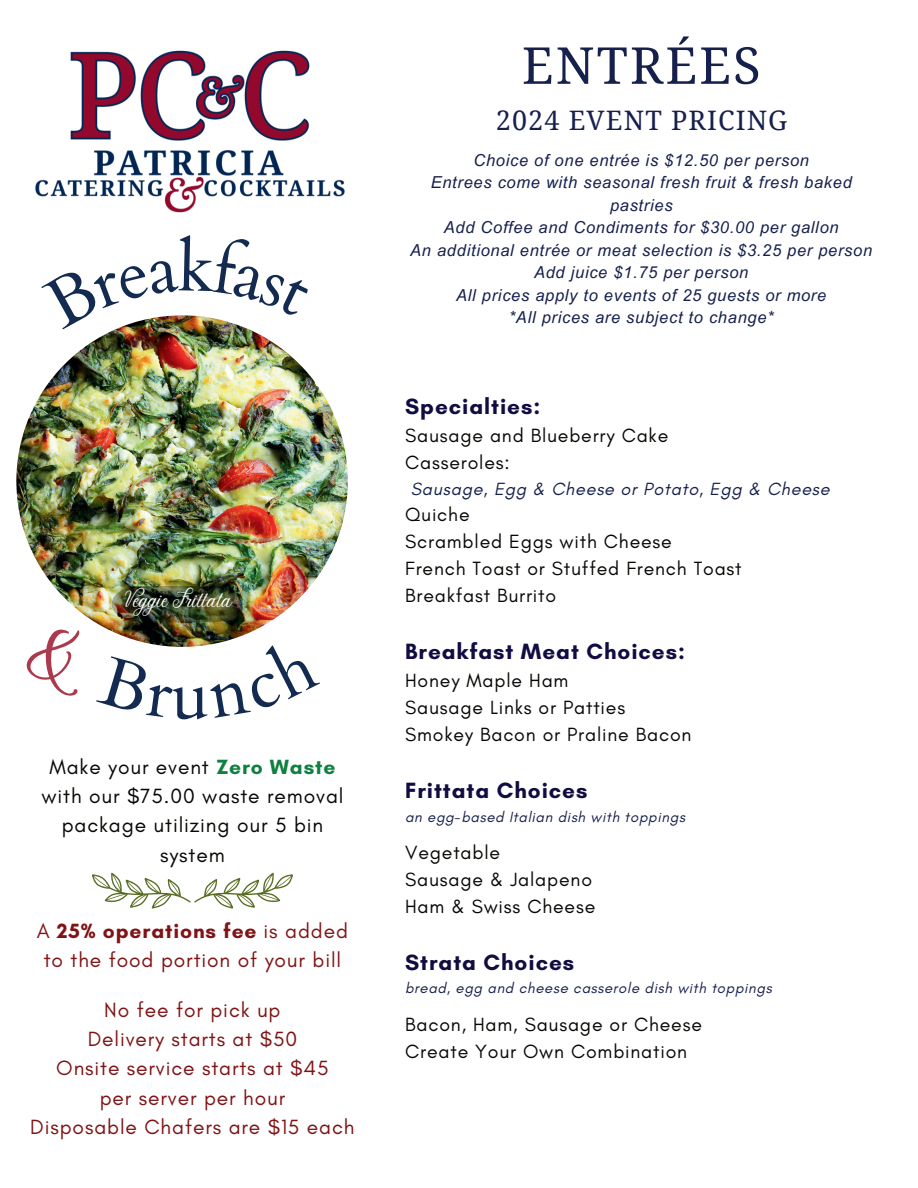
<style>
.page{position:relative;width:918px;height:1188px;background:#fff}
.page>*{position:absolute;margin:0;border:0;box-sizing:border-box;transform-origin:0 0}
.t1{font:68.85px "Cardo";color:#132b50}
.t2{font:50.85px "Noto Serif";letter-spacing:.04em;color:#16204d}
.t3{font:26.85px "Noto Serif";letter-spacing:.04em;color:#16204d}
.t4{font:24.15px "Stoic";color:#fff}
.t5{font:700 22.5px "Glacial Indifference";letter-spacing:.04em;color:#110c41}
.t6{font:21px/29.2px "Glacial Indifference";letter-spacing:.04em;color:#7f1315;text-align:center}
.t7{font:21px/29.2px "Glacial Indifference";letter-spacing:.04em;color:#080704;text-align:center}
.t8{font:19.5px/27px "Glacial Indifference";letter-spacing:.04em;color:#080704}
.t9{font:italic 18px "Glacial Indifference";letter-spacing:.04em;color:#16204d}
.t10{font:italic 16.5px/22.5px "Arial MT Pro";letter-spacing:.04em;color:#16204d;text-align:center}
.t11{font:italic 15px "Glacial Indifference";letter-spacing:.04em;color:#16204d}
.s1{font-weight:700;color:#0e803f}
.s2{font-weight:700}
</style>
<div class="page">
<img style="left:35px;top:50px;width:310px;height:163px">
<img style="left:16px;top:315px;width:332px;height:332px;border-radius:50%">
<svg style="left:92px;top:873px;width:201px;height:36px"></svg>
<img style="left:116px;top:315px;width:132px;height:14px">
<img style="left:54px;top:586px;width:256px;height:61px">
<h3 class="t4" style="left:122px;top:585px;width:111px">Veggie Frittata</h3>
<h1 class="t1" style="left:172px;top:640px;width:39px">u</h1>
<p class="t7" style="left:41px;top:753px;width:304px">Make your event <span class="s1">Zero Waste </span>with our $75.00 waste removal package utilizing our 5 bin system</p>
<p class="t6" style="left:37px;top:917px;width:313px">A <span class="s2">25% operations fee</span> is added to the food portion of your bill</p>
<p class="t6" style="left:30px;top:996px;width:326px">No fee for pick up<br>Delivery starts at $50<br>Onsite service starts at $45<br>per server per hour<br>Disposable Chafers are $15 each</p>
<h2 class="t2" style="left:522px;top:31px;width:240px">ENTRÉES</h2>
<h3 class="t3" style="left:496px;top:102px;width:293px">2024 EVENT PRICING</h3>
<p class="t10" style="left:410px;top:149px;width:464px">Choice of one entrée is $12.50 per person<br>Entrees come with seasonal fresh fruit &amp; fresh baked pastries<br>Add Coffee and Condiments for $30.00 per gallon<br>An additional entrée or meat selection is $3.25 per person Add juice $1.75 per person<br>All prices apply to events of 25 guests or more<br>*All prices are subject to change*</p>
<h3 class="t5" style="left:405px;top:392px;width:137px">Specialties:</h3>
<p class="t8" style="left:405px;top:422px;width:265px">Sausage and Blueberry Cake<br>Casseroles:</p>
<p class="t9" style="left:411px;top:479px;width:420px">Sausage, Egg &amp; Cheese or Potato, Egg &amp; Cheese</p>
<p class="t8" style="left:405px;top:501px;width:338px">Quiche<br>Scrambled Eggs with Cheese<br>French Toast or Stuffed French Toast<br>Breakfast Burrito</p>
<h3 class="t5" style="left:405px;top:637px;width:281px">Breakfast Meat Choices:</h3>
<p class="t8" style="left:405px;top:668px;width:288px">Honey Maple Ham<br>Sausage Links or Patties<br>Smokey Bacon or Praline Bacon</p>
<h3 class="t5" style="left:405px;top:777px;width:184px">Frittata Choices</h3>
<p class="t11" style="left:405px;top:808px;width:281px">an egg-based Italian dish with toppings</p>
<p class="t8" style="left:405px;top:839px;width:192px">Vegetable<br>Sausage &amp; Jalapeno<br>Ham &amp; Swiss Cheese</p>
<h3 class="t5" style="left:405px;top:949px;width:171px">Strata Choices</h3>
<p class="t11" style="left:405px;top:980px;width:368px">bread, egg and cheese casserole dish with toppings</p>
<p class="t8" style="left:405px;top:1011px;width:298px">Bacon, Ham, Sausage or Cheese<br>Create Your Own Combination</p>
</div>
